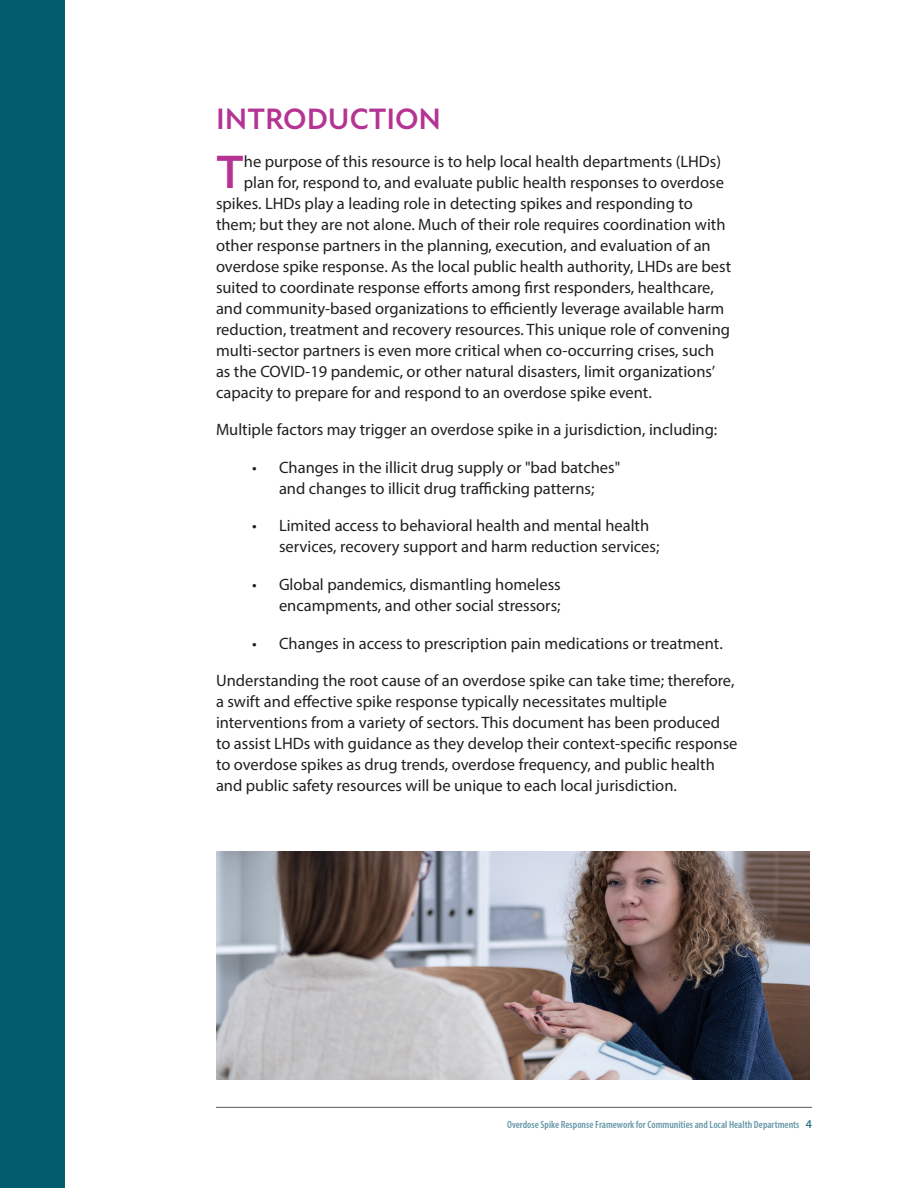
<style>
.page{position:relative;width:918px;height:1188px;background:#fff}
.page>*{position:absolute;margin:0;border:0;box-sizing:border-box;transform-origin:0 0}
.B{font:700 47.4px "Atten New";color:#b43393}
.B-2{font:700 30px "Atten New";color:#b43393}
.B-3{font:16.5px/21px "Myriad Pro";color:#231f20}
.t1{font:600 condensed 10.5px "Myriad Pro";color:#6798a7}
.s1{font-weight:400;font-stretch:normal;font-size:12px;color:#005c6d}
</style>
<div class="page">
<div style="left:0;top:0;width:65px;height:1188px;background:#005c6d"></div>
<hr style="left:216px;top:1107px;width:596px;height:1px;background:#57585a">
<img style="left:216px;top:851px;width:594px;height:229px">
<p class="B-2" style="left:216px;top:102px;width:227px">INTRODUCTION</p>
<p class="B" style="left:216px;top:144px;width:29px">T</p>
<p class="B-3" style="left:244px;top:151px;width:479px">he purpose of this resource is to help local health departments (LHDs)</p>
<p class="B-3" style="left:244px;top:172px;width:482px">plan for, respond to, and evaluate public health responses to overdose</p>
<p class="B-3" style="left:216px;top:193px;width:478px">spikes. LHDs play a leading role in detecting spikes and responding to</p>
<p class="B-3" style="left:216px;top:214px;width:511px">them; but they are not alone. Much of their role requires coordination with</p>
<p class="B-3" style="left:216px;top:235px;width:496px">other response partners in the planning, execution, and evaluation of an</p>
<p class="B-3" style="left:216px;top:256px;width:517px">overdose spike response. As the local public health authority, LHDs are best</p>
<p class="B-3" style="left:216px;top:277px;width:499px">suited to coordinate response efforts among first responders, healthcare,</p>
<p class="B-3" style="left:216px;top:298px;width:510px">and community-based organizations to efficiently leverage available harm</p>
<p class="B-3" style="left:216px;top:319px;width:516px">reduction, treatment and recovery resources. This unique role of convening</p>
<p class="B-3" style="left:216px;top:340px;width:500px">multi-sector partners is even more critical when co-occurring crises, such</p>
<p class="B-3" style="left:216px;top:361px;width:501px">as the COVID-19 pandemic, or other natural disasters, limit organizations’</p>
<p class="B-3" style="left:216px;top:382px;width:437px">capacity to prepare for and respond to an overdose spike event.</p>
<p class="B-3" style="left:216px;top:419px;width:503px">Multiple factors may trigger an overdose spike in a jurisdiction, including:</p>
<p class="B-3" style="left:252px;top:457px;width:370px;text-align:center">• Changes in the illicit drug supply or "bad batches" and changes to illicit drug trafficking patterns;</p>
<p class="B-3" style="left:279px;top:515px;width:382px;text-indent:-27px">• Limited access to behavioral health and mental health services, recovery support and harm reduction services;</p>
<p class="B-3" style="left:252px;top:574px;width:310px;text-align:right">• Global pandemics, dismantling homeless encampments, and other social stressors;</p>
<p class="B-3" style="left:252px;top:632px;width:472px">• Changes in access to prescription pain medications or treatment.</p>
<p class="B-3" style="left:216px;top:670px;width:523px">Understanding the root cause of an overdose spike can take time; therefore, a swift and effective spike response typically necessitates multiple interventions from a variety of sectors. This document has been produced to assist LHDs with guidance as they develop their context-specific response to overdose spikes as drug trends, overdose frequency, and public health and public safety resources will be unique to each local jurisdiction.</p>
<p class="t1" style="left:507px;top:1118px;width:306px">Overdose Spike Response Framework for Communities and Local Health Departments <span class="s1">4</span></p>
</div>
